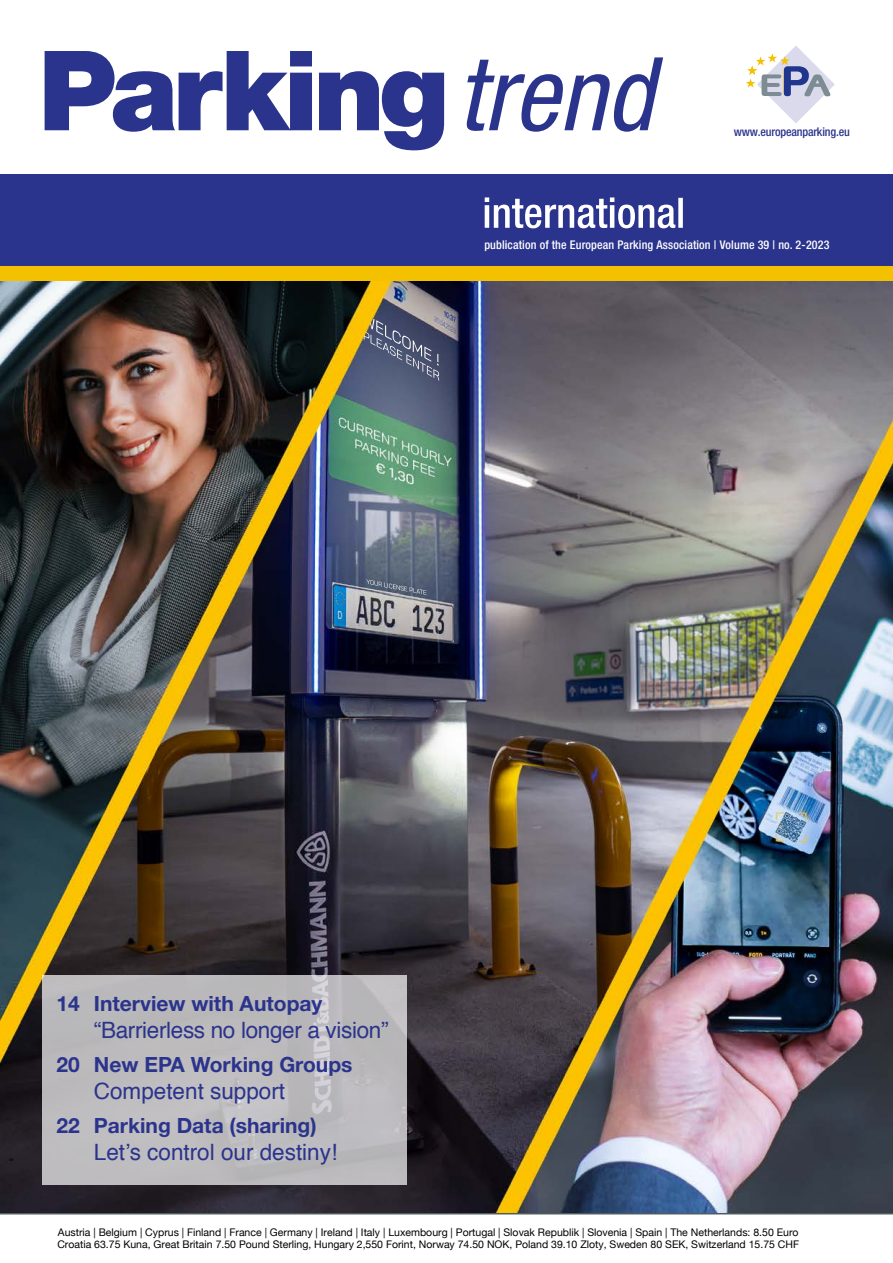
<style>
.page{position:relative;width:893px;height:1263px;background:#fff}
.page>*{position:absolute;margin:0;border:0;box-sizing:border-box;transform-origin:0 0}
.t1{font:22.5px "Helvetica";color:#2b348c}
.t2{font:700 21px "Helvetica Neue LT Pro";color:#2b348c}
.t3{font:500 condensed 12px "Helvetica Neue LT Pro";letter-spacing:.01em;color:#fff}
.t4{font:500 condensed 12px "Helvetica Neue LT Pro";letter-spacing:-.015em;color:#2b348c}
.t5{font:10.5px/12px "Helvetica Neue";color:#000}
</style>
<div class="page">
<img style="left:0;top:281px;width:893px;height:932px">
<div style="left:0;top:174px;width:893px;height:95px;background:#2b348c"></div>
<svg style="left:0;top:1213px;width:893px;height:2px;background:#7d8586"></svg>
<svg style="left:746px;top:46px;width:89px;height:77px"></svg>
<div style="left:0;top:267px;width:893px;height:14px;background:#f4c100"></div>
<svg style="left:485px;top:197px;width:198px;height:31px"></svg>
<svg style="left:45px;top:51px;width:618px;height:99px"></svg>
<div style="left:43px;top:976px;width:364px;height:209px;background:#bcbbbc"></div>
<p class="t4" style="left:734px;top:124px;width:118px">www.europeanparking.eu</p>
<p class="t3" style="left:484px;top:238px;width:347px">publication of the European Parking Association | Volume 39 | no. 2-2023</p>
<h2 class="t2" style="left:57px;top:990px;width:267px">14 Interview with Autopay</h2>
<h1 class="t1" style="left:94px;top:1013px;width:296px">“Barrierless no longer a vision”</h1>
<h2 class="t2" style="left:57px;top:1051px;width:297px">20 New EPA Working Groups</h2>
<h1 class="t1" style="left:94px;top:1074px;width:193px">Competent support</h1>
<h2 class="t2" style="left:57px;top:1112px;width:262px">22 Parking Data (sharing)</h2>
<h1 class="t1" style="left:94px;top:1134px;width:245px">Let’s control our destiny!</h1>
<p class="t5" style="left:57px;top:1226px;width:743px">Austria | Belgium | Cyprus | Finland | France | Germany | Ireland | Italy | Luxembourg | Portugal | Slovak Republik | Slovenia | Spain | The Netherlands: 8.50 Euro<br>Croatia 63.75 Kuna, Great Britain 7.50 Pound Sterling, Hungary 2,550 Forint, Norway 74.50 NOK, Poland 39.10 Zloty, Sweden 80 SEK, Switzerland 15.75 CHF</p>
</div>
